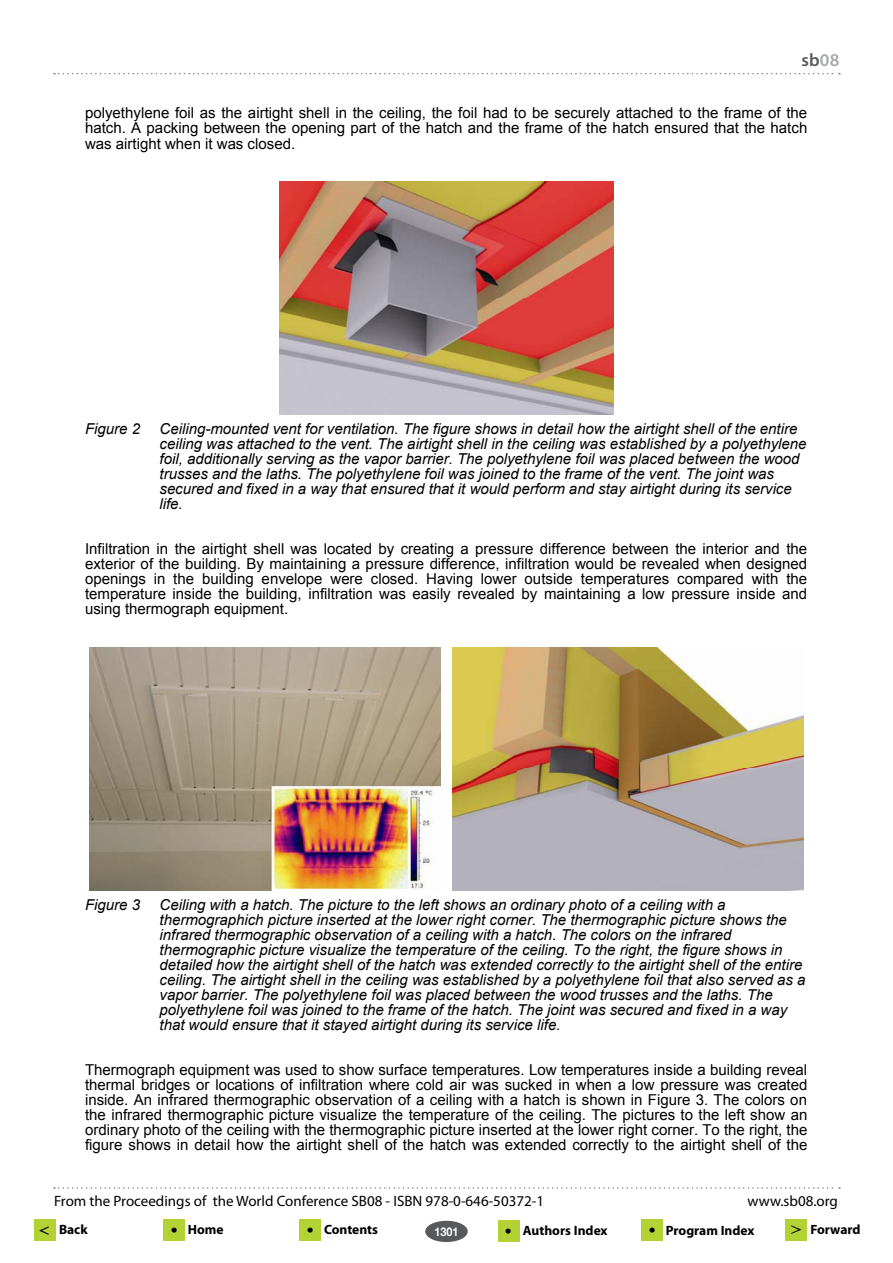
<style>
.page{position:relative;width:893px;height:1263px;background:#fff}
.page>*{position:absolute;margin:0;border:0;box-sizing:border-box;transform-origin:0 0}
.t1{font:600 18px "Myriad Pro";color:#58595b}
.t2{font:15px/15px "Arial";color:#000;text-align:justify}
.t3{font:italic 15px/15px "Arial";color:#000}
.t4{font:15px "Myriad Pro";color:#000}
.t5{font:700 13.5px "Myriad Pro";color:#000}
.t6{font:700 12px "Helvetica Neue";color:#fff;scale:.9 1}
.s1{color:#a7a9ac}
.s2{font-family:"Times";font-weight:400;font-size:18px}
</style>
<div class="page">
<svg style="left:54px;top:73px;width:786px;height:1px"></svg>
<svg style="left:54px;top:1187px;width:786px;height:2px"></svg>
<div style="left:425px;top:1221px;width:43px;height:21px;background:#58595b;border-radius:50%"></div>
<div style="left:34px;top:1219px;width:21px;height:21px;background:#b3d335"></div>
<div style="left:785px;top:1219px;width:22px;height:22px;background:#b3d335"></div>
<div style="left:163px;top:1220px;width:21px;height:21px;background:#b3d335"></div>
<div style="left:498px;top:1221px;width:21px;height:21px;background:#b3d335"></div>
<div style="left:642px;top:1220px;width:21px;height:21px;background:#b3d335"></div>
<div style="left:299px;top:1220px;width:22px;height:21px;background:#b3d335"></div>
<img style="left:280px;top:181px;width:333px;height:233px">
<img style="left:89px;top:647px;width:352px;height:244px">
<img style="left:453px;top:647px;width:351px;height:244px">
<p class="t1" style="left:801px;top:48px;width:39px">sb<span class="s1">08</span></p>
<p class="t2" style="left:85px;top:106px;width:724px">polyethylene foil as the airtight shell in the ceiling, the foil had to be securely attached to the frame of the hatch. A packing between the opening part of the hatch and the frame of the hatch ensured that the hatch was airtight when it was closed.</p>
<p class="t3" style="left:85px;top:421px;width:57px">Figure 2</p>
<p class="t3" style="left:159px;top:421px;width:649px">Ceiling-mounted vent for ventilation. The figure shows in detail how the airtight shell of the entire ceiling was attached to the vent. The airtight shell in the ceiling was established by a polyethylene foil, additionally serving as the vapor barrier. The polyethylene foil was placed between the wood trusses and the laths. The polyethylene foil was joined to the frame of the vent. The joint was secured and fixed in a way that ensured that it would perform and stay airtight during its service life.</p>
<p class="t2" style="left:85px;top:541px;width:724px">Infiltration in the airtight shell was located by creating a pressure difference between the interior and the exterior of the building. By maintaining a pressure difference, infiltration would be revealed when designed openings in the building envelope were closed. Having lower outside temperatures compared with the temperature inside the building, infiltration was easily revealed by maintaining a low pressure inside and using thermograph equipment.</p>
<p class="t3" style="left:85px;top:898px;width:57px">Figure 3</p>
<p class="t3" style="left:159px;top:898px;width:647px">Ceiling with a hatch. The picture to the left shows an ordinary photo of a ceiling with a thermographich picture inserted at the lower right corner. The thermographic picture shows the infrared thermographic observation of a ceiling with a hatch. The colors on the infrared thermographic picture visualize the temperature of the ceiling. To the right, the figure shows in detailed how the airtight shell of the hatch was extended correctly to the airtight shell of the entire ceiling. The airtight shell in the ceiling was established by a polyethylene foil that also served as a vapor barrier. The polyethylene foil was placed between the wood trusses and the laths. The polyethylene foil was joined to the frame of the hatch. The joint was secured and fixed in a way that would ensure that it stayed airtight during its service life.</p>
<p class="t2" style="left:85px;top:1063px;width:724px">Thermograph equipment was used to show surface temperatures. Low temperatures inside a building reveal thermal bridges or locations of infiltration where cold air was sucked in when a low pressure was created inside. An infrared thermographic observation of a ceiling with a hatch is shown in Figure 3. The colors on the infrared thermographic picture visualize the temperature of the ceiling. The pictures to the left show an ordinary photo of the ceiling with the thermographic picture inserted at the lower right corner. To the right, the figure shows in detail how the airtight shell of the hatch was extended correctly to the airtight shell of the</p>
<p class="t4" style="left:54px;top:1192px;width:492px">From the Proceedings of the World Conference SB08 - ISBN 978-0-646-50372-1</p>
<p class="t4" style="left:748px;top:1192px;width:92px">www.sb08.org</p>
<p class="t5" style="left:39px;top:1221px;width:50px"><span class="s2">&lt;</span> Back</p>
<p class="t5" style="left:171px;top:1220px;width:54px"><span class="s2">•</span> Home</p>
<p class="t5" style="left:307px;top:1220px;width:73px"><span class="s2">•</span> Contents</p>
<p class="t6" style="left:434px;top:1224px;width:28px">1301</p>
<p class="t5" style="left:505px;top:1222px;width:104px"><span class="s2">•</span> Authors Index</p>
<p class="t5" style="left:649px;top:1221px;width:107px"><span class="s2">•</span> Program Index</p>
<p class="t5" style="left:791px;top:1221px;width:71px"><span class="s2">&gt;</span> Forward</p>
</div>
